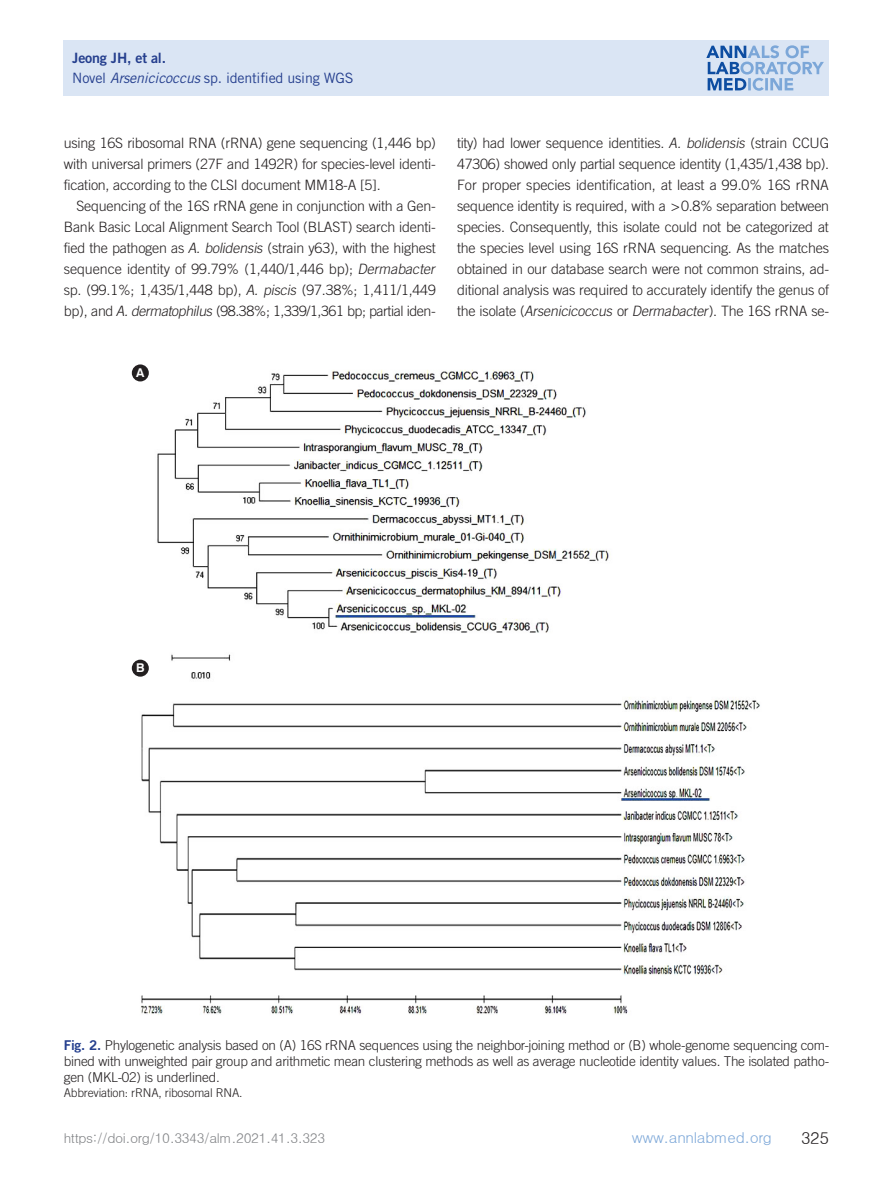
<style>
.page{position:relative;width:893px;height:1191px;background:#fff}
.page>*{position:absolute;margin:0;border:0;box-sizing:border-box;transform-origin:0 0}
.URL{font:16.5px "Dotum";color:#231f20}
.URL-2{font:15px "Dotum";letter-spacing:-.02em;color:#7ca7d8}
.본문{font:300 14.25px/21px "Trade Gothic LT Std";letter-spacing:-.015em;color:#231f20;text-align:justify}
.하시라이름{font:14.25px "Trade Gothic LT Std";letter-spacing:-.015em;color:#253f8e}
.하시라이름-2{font:14.25px "Trade Gothic LT Std Bd 2";letter-spacing:-.015em;color:#253f8e}
.표제목_그림설명{font:300 13.5px/16.2px "Trade Gothic LT Std";letter-spacing:-.02em;color:#231f20;text-align:justify}
.t1{font:13.5px "Dotum";letter-spacing:-.03em;color:#808285}
.t2{font:700 12.15px "Swiss 721 BT";color:#fff}
.표_그림_주석{font:300 12px "Trade Gothic LT Std";letter-spacing:-.015em;color:#231f20}
.s1{font-style:italic}
.s2{font-family:"Trade Gothic LT Std Bd 2";font-weight:400;color:#253f8e}
</style>
<div class="page">
<div style="left:64px;top:40px;width:765px;height:56px;background:#dae5f4"></div>
<svg style="left:706px;top:45px;width:118px;height:46px"></svg>
<img style="left:131px;top:654px;width:629px;height:361px">
<img style="left:131px;top:365px;width:478px;height:268px">
<div style="left:132px;top:364px;width:17px;height:17px;background:#231f20;border-radius:50%"></div>
<div style="left:132px;top:659px;width:17px;height:17px;background:#231f20;border-radius:50%"></div>
<p class="하시라이름-2" style="left:72px;top:49px;width:95px">Jeong JH, et al.</p>
<p class="하시라이름" style="left:72px;top:69px;width:283px">Novel <span class="s1">Arsenicicoccus</span> sp. identified using WGS</p>
<p class="본문" style="left:64px;top:132px;width:374px">using 16S ribosomal RNA (rRNA) gene sequencing (1,446 bp) with universal primers (27F and 1492R) for species-level identi&shy;fication, according to the CLSI document MM18-A [5].</p>
<p class="본문" style="left:64px;top:195px;width:376px;text-align:left;text-indent:13px">Sequencing of the 16S rRNA gene in conjunction with a Gen-Bank Basic Local Alignment Search Tool (BLAST) search identi&shy;fied the pathogen as <span class="s1">A. bolidensis</span> (strain y63), with the highest sequence identity of 99.79% (1,440/1,446 bp); <span class="s1">Dermabacter </span>sp. (99.1%; 1,435/1,448 bp), <span class="s1">A. piscis</span> (97.38%; 1,411/1,449 bp), and <span class="s1">A.dermatophilus</span> (98.38%; 1,339/1,361 bp; partial iden-</p>
<p class="t2" style="left:136px;top:365px;width:10px">A</p>
<p class="본문" style="left:457px;top:132px;width:374px">tity) had lower sequence identities. <span class="s1">A. bolidensis</span> (strain CCUG 47306) showed only partial sequence identity (1,435/1,438 bp).<br>For proper species identification, at least a 99.0% 16S rRNA sequence identity is required, with a &gt;0.8% separation between species. Consequently, this isolate could not be categorized at the species level using 16S rRNA sequencing. As the matches obtained in our database search were not common strains, ad&shy;ditional analysis was required to accurately identify the genus of t h e i s o l a te (<span class="s1">Arsenicicoccus</span> o r <span class="s1">Dermabacter</span>) . T h e 1 6S r R N A s e -</p>
<p class="t2" style="left:136px;top:660px;width:10px">B</p>
<p class="표제목_그림설명" style="left:64px;top:1037px;width:767px"><span class="s2">Fig. 2.</span> Phylogenetic analysis based on (A) 16S rRNA sequences using the neighbor-joining method or (B) whole-genome sequencing com&shy;bined with unweighted pair group and arithmetic mean clustering methods as well as average nucleotide identity values. The isolated patho&shy;gen (MKL-02) is underlined.</p>
<p class="표_그림_주석" style="left:64px;top:1086px;width:180px">Abbreviation: rRNA, ribosomal RNA.</p>
<p class="t1" style="left:64px;top:1131px;width:263px">https://doi.org/10.3343/alm.2021.41.3.323</p>
<p class="URL-2" style="left:632px;top:1130px;width:142px">www.annlabmed.org</p>
<p class="URL" style="left:801px;top:1129px;width:30px">325</p>
</div>
